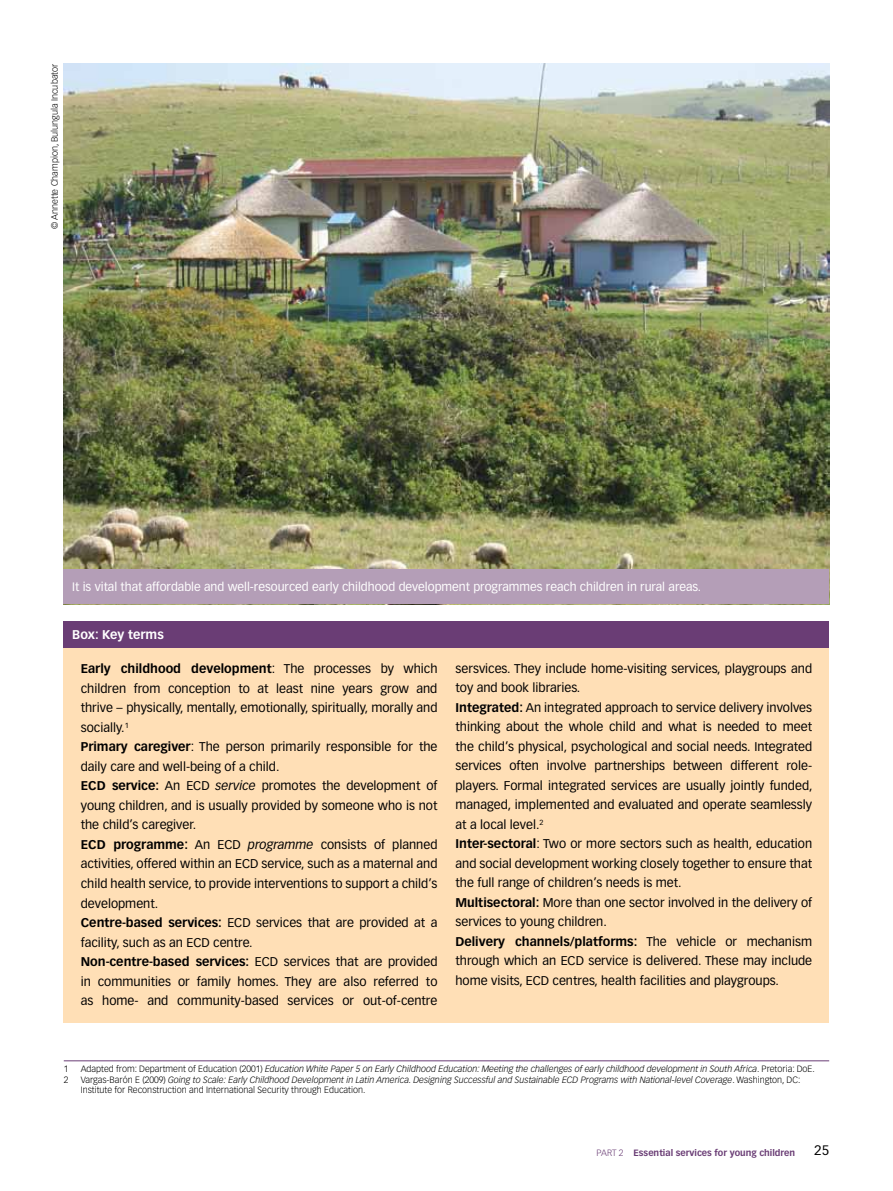
<style>
.page{position:relative;width:893px;height:1191px;background:#fff}
.page>*{position:absolute;margin:0;border:0;box-sizing:border-box;transform-origin:0 0}
.t1{font:13.5px "Vectora LH";color:#000}
.t2{font:12.45px/19.5px "Vectora LH";color:#000}
.t3{font:700 12.45px "Vectora LH";color:#fff}
.t4{font:12px "Vectora LH";color:#fff}
.t5{font:italic 300 9px/10.8px "Vectora LH";color:#000}
.t6{font:700 9px "Vectora LH";color:#6a3d75}
.t7{font:300 9px "Vectora LH";color:#000}
.s1{font-weight:700}
.s2{font-style:italic}
.s3{font-style:normal}
.s4{font-weight:300}
</style>
<div class="page">
<hr style="left:64px;top:1060px;width:765px;height:1px;background:#6a3d75">
<div style="left:64px;top:646px;width:765px;height:377px;background:#ffdfb6"></div>
<div style="left:64px;top:621px;width:765px;height:27px;background:#6a3d75"></div>
<img style="left:64px;top:64px;width:765px;height:506px">
<div style="left:64px;top:570px;width:765px;height:34px;background:#b49eb7"></div>
<p class="t7" style="left:49px;top:229px;width:167px;rotate:-90deg">© Annette Champion, Bulungula Incubator</p>
<p class="t4" style="left:72px;top:580px;width:630px">It is vital that affordable and well-resourced early childhood development programmes reach children in rural areas.</p>
<p class="t3" style="left:72px;top:627px;width:93px">Box: Key terms</p>
<p class="t2" style="left:81px;top:659px;width:358px"><span class="s1">Early childhood development</span>: The processes by which children from conception to at least nine years grow and thrive – physically, mentally, emotionally, spiritually, morally and socially.<sup>1<br></sup><span class="s1">Primary caregiver</span>: The person primarily responsible for the daily care and well-being of a child.<br><span class="s1">ECD service:</span> An ECD <span class="s2">service</span> promotes the development of young children, and is usually provided by someone who is not the child’s caregiver.<br><span class="s1">ECD programme:</span> An ECD <span class="s2">programme</span> consists of planned activities, offered within an ECD service, such as a maternal and child health service, to provide interventions to support a child’s development.<br><span class="s1">Centre-based services:</span> ECD services that are provided at a facility, such as an ECD centre.<br><span class="s1">Non-centre-based services:</span> ECD services that are provided in communities or family homes. They are also referred to as home- and community-based services or out-of-centre</p>
<p class="t2" style="left:455px;top:659px;width:359px">sersvices. They include home-visiting services, playgroups and toy and book libraries.<br><span class="s1">Integrated:</span> An integrated approach to service delivery involves thinking about the whole child and what is needed to meet the child’s physical, psychological and social needs. Integrated services often involve partnerships between different role&shy;players. Formal integrated services are usually jointly funded, managed, implemented and evaluated and operate seamlessly at a local level.<sup>2<br></sup><span class="s1">Inter-sectoral</span>: Two or more sectors such as health, education and social development working closely together to ensure that the full range of children’s needs is met.<br><span class="s1">Multisectoral:</span> More than one sector involved in the delivery of services to young children.<br><span class="s1">Delivery channels/platforms:</span> The vehicle or mechanism through which an ECD service is delivered. These may include home visits, ECD centres, health facilities and playgroups.</p>
<p class="t7" style="left:64px;top:1063px;width:6px">1</p>
<p class="t5" style="left:81px;top:1063px;width:735px"><span class="s3">Adapted from: Department of Education (2001)</span> Education White Paper 5 on Early Childhood Education: Meeting the challenges of early childhood development in South Africa<span class="s3">. Pretoria: DoE.</span></p>
<p class="t7" style="left:64px;top:1074px;width:6px">2</p>
<p class="t5" style="left:81px;top:1074px;width:721px"><span class="s3">Vargas-Barón E (2009)</span> Going to Scale: Early Childhood Development in Latin America. Designing Successful and Sustainable ECD Programs with National-level Coverage<span class="s3">. Washington, DC:<br>Institute for Reconstruction and International Security through Education.</span></p>
<p class="t6" style="left:596px;top:1147px;width:200px"><span class="s4">PART 2</span> Essential services for young children</p>
<p class="t1" style="left:814px;top:1142px;width:17px">25</p>
</div>
